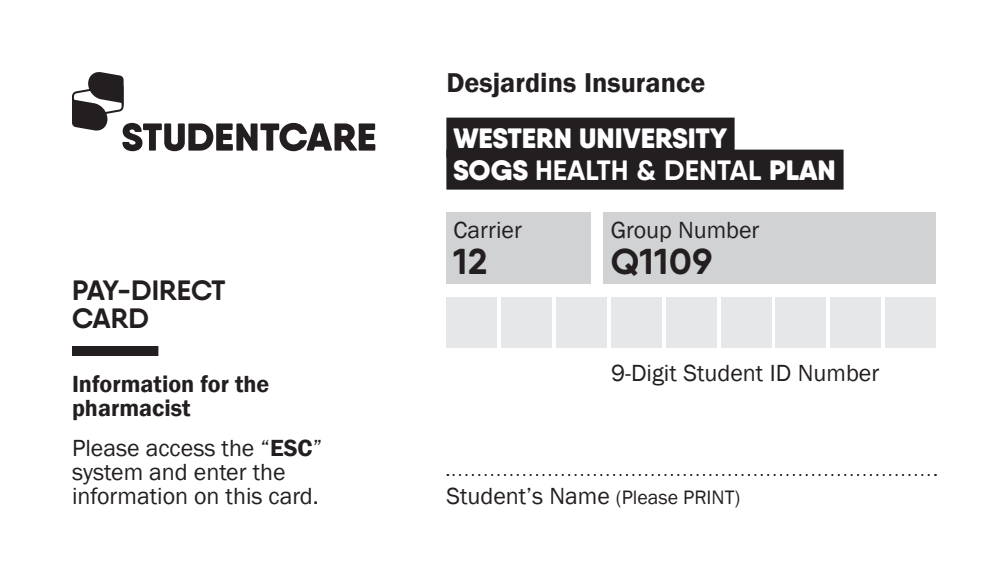
<style>
.page{position:relative;width:1008px;height:576px;background:#fff}
.page>*{position:absolute;margin:0;border:0;box-sizing:border-box;transform-origin:0 0}
.t1{font:700 36px "Qanelas Soft";letter-spacing:.02em;color:#231f20}
.t2{font:900 28px/32px "Qanelas Soft";color:#fff}
.t3{font:600 28px "Franklin Gothic";color:#231f20}
.t4{font:700 28px/28px "Qanelas Soft";letter-spacing:-.005em;color:#231f20}
.t5{font:24px/24px "Franklin Gothic";color:#231f20}
.t6{font:600 24px/24px "Franklin Gothic";color:#231f20}
.s1{font-weight:600}
.s2{font-weight:700}
.s3{font-size:20px}
</style>
<div class="page">
<svg style="left:72px;top:72px;width:303px;height:79px"></svg>
<div style="left:72px;top:346px;width:86px;height:10px;background:#231f20"></div>
<div style="left:446px;top:118px;width:289px;height:40px;background:#231f20"></div>
<div style="left:446px;top:150px;width:398px;height:40px;background:#231f20"></div>
<div style="left:446px;top:212px;width:144px;height:72px;background:#d1d2d4"></div>
<div style="left:604px;top:212px;width:332px;height:72px;background:#d1d2d4"></div>
<div style="left:446px;top:297px;width:51px;height:51px;background:#e6e7e9"></div>
<div style="left:501px;top:297px;width:51px;height:51px;background:#e6e7e9"></div>
<div style="left:556px;top:297px;width:51px;height:51px;background:#e6e7e9"></div>
<div style="left:611px;top:297px;width:51px;height:51px;background:#e6e7e9"></div>
<div style="left:666px;top:297px;width:50px;height:51px;background:#e6e7e9"></div>
<div style="left:721px;top:297px;width:50px;height:51px;background:#e6e7e9"></div>
<div style="left:776px;top:297px;width:50px;height:51px;background:#e6e7e9"></div>
<div style="left:831px;top:297px;width:50px;height:51px;background:#e6e7e9"></div>
<div style="left:886px;top:297px;width:50px;height:51px;background:#e6e7e9"></div>
<svg style="left:447px;top:474px;width:489px;height:2px"></svg>
<p class="t4" style="left:72px;top:276px;width:155px">PAY-DIRECT<br>CARD</p>
<p class="t6" style="left:72px;top:372px;width:199px">Information for the pharmacist</p>
<p class="t5" style="left:72px;top:437px;width:252px">Please access the “<span class="s1">ESC</span>” system and enter the information on this card.</p>
<p class="t3" style="left:446px;top:65px;width:261px">Desjardins Insurance</p>
<p class="t2" style="left:453px;top:122px;width:384px">WESTERN UNIVERSITY<br>SOGS <span class="s2">HEALTH &amp; DENTAL</span> PLAN</p>
<p class="t5" style="left:454px;top:219px;width:70px">Carrier</p>
<h1 class="t1" style="left:454px;top:239px;width:35px">12</h1>
<p class="t5" style="left:611px;top:219px;width:150px">Group Number</p>
<h1 class="t1" style="left:611px;top:239px;width:103px">Q1109</h1>
<p class="t5" style="left:611px;top:362px;width:270px">9-Digit Student ID Number</p>
<p class="t5" style="left:446px;top:485px;width:295px">Student’s Name <span class="s3">(Please PRINT)</span></p>
</div>
